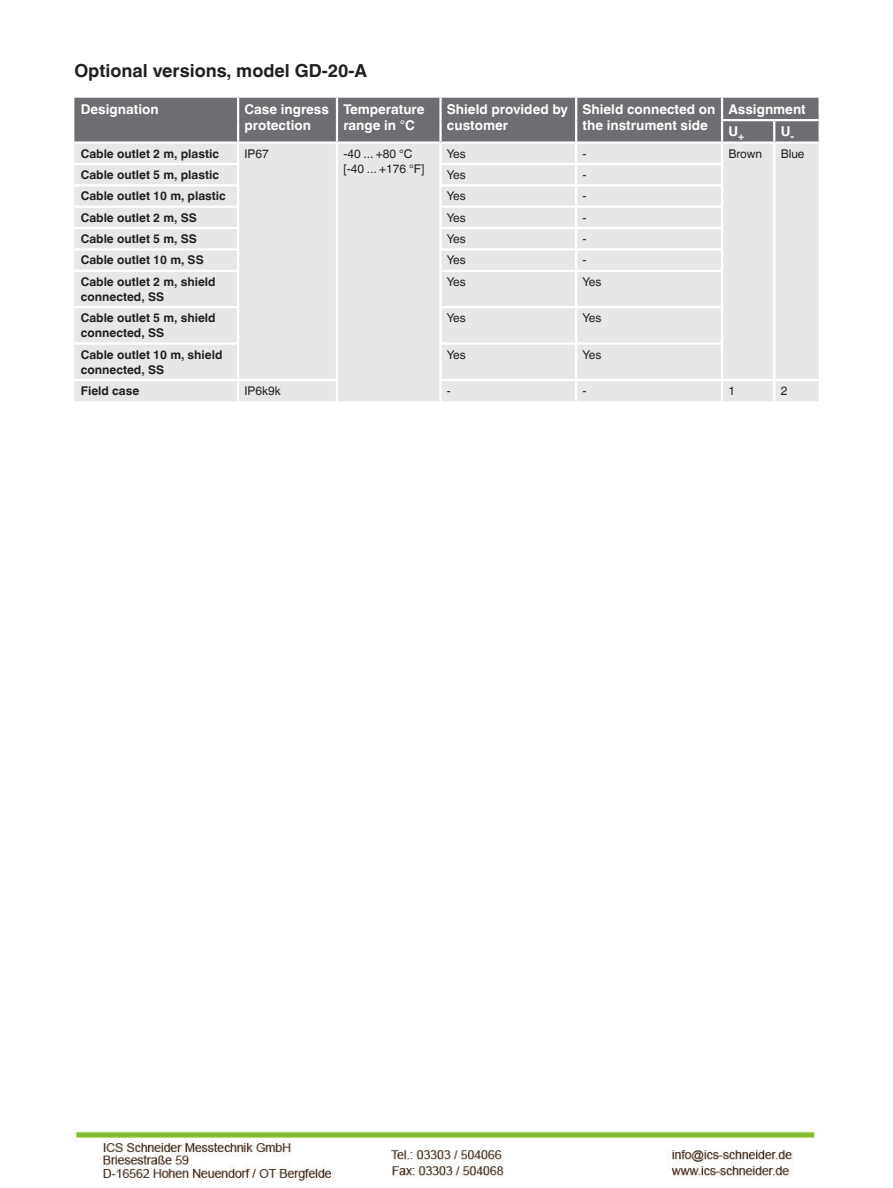
<style>
.page{position:relative;width:893px;height:1188px;background:#fff}
.page>*{position:absolute;margin:0;border:0;box-sizing:border-box;transform-origin:0 0}
.t1{font:700 18px "Helvetica World";color:#231f20}
.t2{font:700 13.5px/16.5px "Helvetica World";color:#fff}
.t3{font:700 12px/15px "Helvetica World";color:#231f20}
.t4{font:12px/15px "Helvetica World";color:#231f20}
</style>
<div class="page">
<div style="left:74px;top:184px;width:745px;height:217px;background:#e6e7e9"></div>
<hr style="left:336px;top:164px;width:2px;height:21px;background:#fff">
<svg style="left:74px;top:98px;width:745px;height:86px;background:#abacaf"></svg>
<hr style="left:773px;top:164px;width:2px;height:21px;background:#fff">
<hr style="left:74px;top:184px;width:165px;height:2px;background:#fff">
<hr style="left:237px;top:186px;width:2px;height:20px;background:#fff">
<hr style="left:336px;top:185px;width:2px;height:22px;background:#fff">
<hr style="left:439px;top:184px;width:137px;height:2px;background:#fff">
<hr style="left:439px;top:186px;width:3px;height:20px;background:#fff">
<hr style="left:576px;top:184px;width:147px;height:2px;background:#fff">
<hr style="left:575px;top:186px;width:2px;height:20px;background:#fff">
<hr style="left:721px;top:186px;width:2px;height:20px;background:#fff">
<hr style="left:773px;top:185px;width:2px;height:22px;background:#fff">
<hr style="left:74px;top:206px;width:165px;height:2px;background:#fff">
<hr style="left:336px;top:207px;width:2px;height:21px;background:#fff">
<hr style="left:439px;top:206px;width:137px;height:2px;background:#fff">
<hr style="left:439px;top:208px;width:3px;height:19px;background:#fff">
<hr style="left:576px;top:206px;width:147px;height:2px;background:#fff">
<hr style="left:773px;top:207px;width:2px;height:21px;background:#fff">
<hr style="left:74px;top:227px;width:165px;height:2px;background:#fff">
<hr style="left:336px;top:228px;width:2px;height:21px;background:#fff">
<hr style="left:439px;top:227px;width:137px;height:2px;background:#fff">
<hr style="left:439px;top:229px;width:3px;height:19px;background:#fff">
<hr style="left:576px;top:227px;width:147px;height:2px;background:#fff">
<hr style="left:773px;top:228px;width:2px;height:21px;background:#fff">
<hr style="left:74px;top:248px;width:165px;height:3px;background:#fff">
<svg style="left:237px;top:208px;width:2px;height:62px"></svg>
<hr style="left:336px;top:249px;width:2px;height:22px;background:#fff">
<hr style="left:439px;top:248px;width:137px;height:3px;background:#fff">
<hr style="left:439px;top:251px;width:3px;height:19px;background:#fff">
<hr style="left:576px;top:248px;width:147px;height:3px;background:#fff">
<svg style="left:575px;top:208px;width:2px;height:62px"></svg>
<svg style="left:721px;top:208px;width:2px;height:62px"></svg>
<hr style="left:773px;top:249px;width:2px;height:22px;background:#fff">
<hr style="left:74px;top:270px;width:165px;height:2px;background:#fff">
<hr style="left:237px;top:272px;width:2px;height:34px;background:#fff">
<hr style="left:336px;top:271px;width:2px;height:36px;background:#fff">
<hr style="left:439px;top:270px;width:137px;height:2px;background:#fff">
<hr style="left:439px;top:272px;width:3px;height:34px;background:#fff">
<hr style="left:576px;top:270px;width:147px;height:2px;background:#fff">
<hr style="left:575px;top:272px;width:2px;height:34px;background:#fff">
<hr style="left:721px;top:272px;width:2px;height:34px;background:#fff">
<hr style="left:773px;top:271px;width:2px;height:36px;background:#fff">
<hr style="left:74px;top:306px;width:165px;height:2px;background:#fff">
<hr style="left:237px;top:308px;width:2px;height:34px;background:#fff">
<hr style="left:336px;top:307px;width:2px;height:37px;background:#fff">
<hr style="left:439px;top:306px;width:137px;height:2px;background:#fff">
<hr style="left:439px;top:308px;width:3px;height:34px;background:#fff">
<hr style="left:576px;top:306px;width:147px;height:2px;background:#fff">
<hr style="left:575px;top:308px;width:2px;height:34px;background:#fff">
<hr style="left:721px;top:308px;width:2px;height:34px;background:#fff">
<hr style="left:773px;top:307px;width:2px;height:37px;background:#fff">
<hr style="left:74px;top:342px;width:165px;height:3px;background:#fff">
<hr style="left:237px;top:345px;width:2px;height:34px;background:#fff">
<hr style="left:336px;top:344px;width:2px;height:35px;background:#fff">
<hr style="left:439px;top:342px;width:137px;height:3px;background:#fff">
<hr style="left:439px;top:345px;width:3px;height:34px;background:#fff">
<hr style="left:576px;top:342px;width:147px;height:3px;background:#fff">
<hr style="left:575px;top:345px;width:2px;height:34px;background:#fff">
<hr style="left:721px;top:345px;width:2px;height:34px;background:#fff">
<hr style="left:773px;top:344px;width:2px;height:35px;background:#fff">
<hr style="left:74px;top:379px;width:164px;height:2px;background:#fff">
<hr style="left:238px;top:379px;width:100px;height:2px;background:#fff">
<hr style="left:237px;top:381px;width:2px;height:20px;background:#fff">
<hr style="left:336px;top:381px;width:2px;height:20px;background:#fff">
<hr style="left:439px;top:379px;width:137px;height:2px;background:#fff">
<hr style="left:439px;top:381px;width:3px;height:20px;background:#fff">
<hr style="left:576px;top:379px;width:146px;height:2px;background:#fff">
<hr style="left:575px;top:381px;width:2px;height:20px;background:#fff">
<hr style="left:722px;top:379px;width:52px;height:2px;background:#fff">
<hr style="left:721px;top:381px;width:2px;height:20px;background:#fff">
<hr style="left:774px;top:379px;width:45px;height:2px;background:#fff">
<hr style="left:773px;top:381px;width:2px;height:20px;background:#fff">
<img style="left:73px;top:1128px;width:743px;height:55px">
<h1 class="t1" style="left:74px;top:63px;width:294px">Optional versions, model GD-20-A</h1>
<p class="t2" style="left:81px;top:102px;width:79px">Designation</p>
<p class="t2" style="left:244px;top:102px;width:86px">Case ingress protection</p>
<p class="t2" style="left:343px;top:102px;width:83px">Temperature range in °C</p>
<p class="t2" style="left:447px;top:102px;width:123px">Shield provided by customer</p>
<p class="t2" style="left:583px;top:102px;width:134px">Shield connected on the instrument side</p>
<p class="t2" style="left:728px;top:99px;width:79px;line-height:22.5px">Assignment<br>U<sub>+</sub></p>
<p class="t2" style="left:781px;top:124px;width:15px">U<sub>-</sub></p>
<p class="t3" style="left:81px;top:147px;width:140px">Cable outlet 2 m, plastic</p>
<p class="t4" style="left:244px;top:147px;width:26px">IP67</p>
<p class="t4" style="left:343px;top:146px;width:83px">-40 ... +80 °C [-40 ... +176 °F]</p>
<p class="t4" style="left:447px;top:147px;width:20px">Yes</p>
<p class="t4" style="left:583px;top:147px;width:5px">-</p>
<p class="t4" style="left:728px;top:147px;width:35px">Brown</p>
<p class="t4" style="left:781px;top:147px;width:25px">Blue</p>
<p class="t3" style="left:81px;top:168px;width:140px">Cable outlet 5 m, plastic</p>
<p class="t4" style="left:447px;top:168px;width:20px">Yes</p>
<p class="t4" style="left:583px;top:168px;width:5px">-</p>
<p class="t3" style="left:81px;top:190px;width:147px">Cable outlet 10 m, plastic</p>
<p class="t4" style="left:447px;top:190px;width:20px">Yes</p>
<p class="t4" style="left:583px;top:190px;width:5px">-</p>
<p class="t3" style="left:81px;top:211px;width:118px">Cable outlet 2 m, SS</p>
<p class="t4" style="left:447px;top:211px;width:20px">Yes</p>
<p class="t4" style="left:583px;top:211px;width:5px">-</p>
<p class="t3" style="left:81px;top:232px;width:118px">Cable outlet 5 m, SS</p>
<p class="t4" style="left:447px;top:232px;width:20px">Yes</p>
<p class="t4" style="left:583px;top:232px;width:5px">-</p>
<p class="t3" style="left:81px;top:254px;width:124px">Cable outlet 10 m, SS</p>
<p class="t4" style="left:447px;top:254px;width:20px">Yes</p>
<p class="t4" style="left:583px;top:254px;width:5px">-</p>
<p class="t3" style="left:81px;top:275px;width:136px">Cable outlet 2 m, shield connected, SS</p>
<p class="t4" style="left:447px;top:275px;width:20px">Yes</p>
<p class="t4" style="left:583px;top:275px;width:20px">Yes</p>
<p class="t3" style="left:81px;top:312px;width:136px">Cable outlet 5 m, shield connected, SS</p>
<p class="t4" style="left:447px;top:312px;width:20px">Yes</p>
<p class="t4" style="left:583px;top:312px;width:20px">Yes</p>
<p class="t3" style="left:81px;top:348px;width:143px">Cable outlet 10 m, shield connected, SS</p>
<p class="t4" style="left:447px;top:348px;width:20px">Yes</p>
<p class="t4" style="left:583px;top:348px;width:20px">Yes</p>
<p class="t3" style="left:81px;top:384px;width:60px">Field case</p>
<p class="t4" style="left:244px;top:384px;width:38px">IP6k9k</p>
<p class="t4" style="left:447px;top:384px;width:5px">-</p>
<p class="t4" style="left:583px;top:384px;width:5px">-</p>
<p class="t4" style="left:728px;top:384px;width:8px">1</p>
<p class="t4" style="left:781px;top:384px;width:8px">2</p>
</div>
